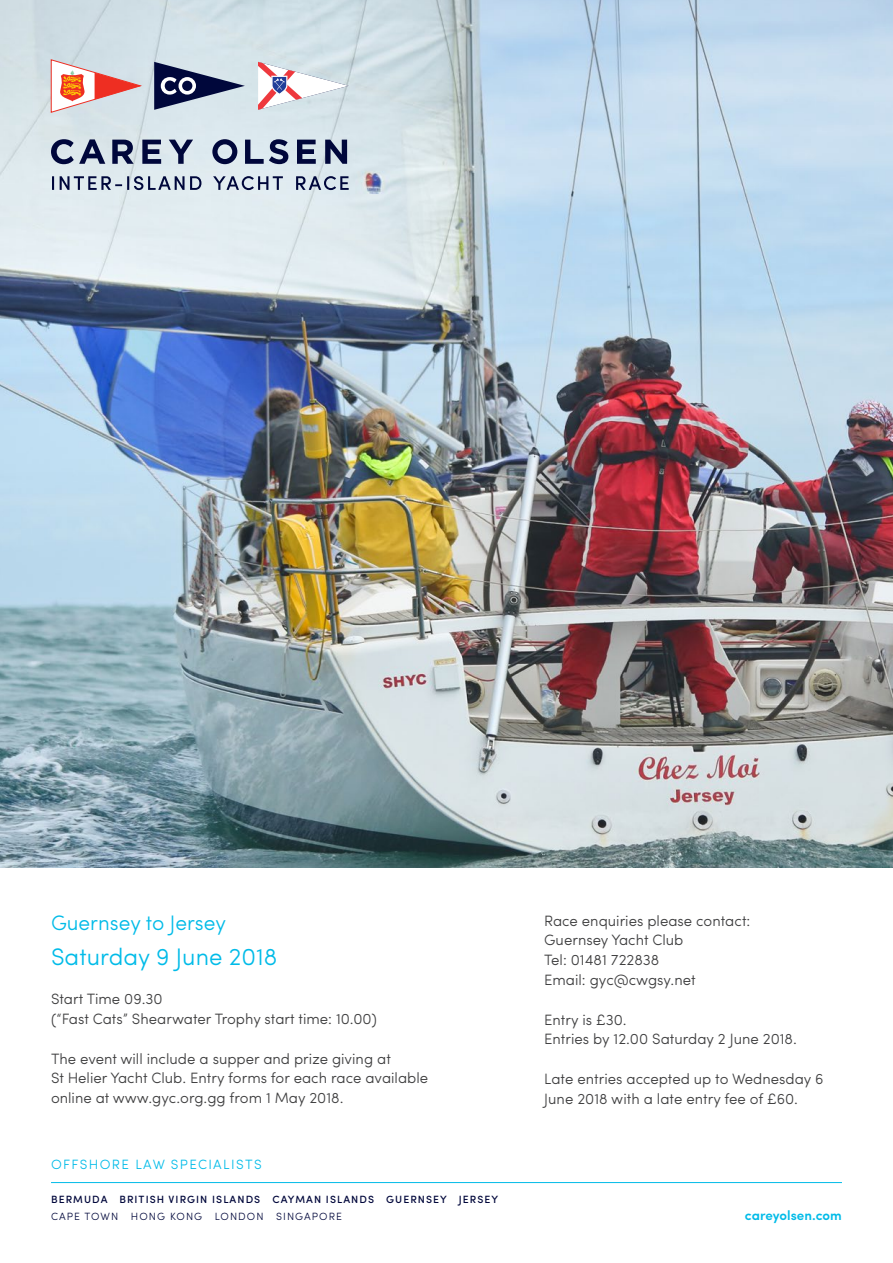
<style>
.page{position:relative;width:893px;height:1263px;background:#fff}
.page>*{position:absolute;margin:0;border:0;box-sizing:border-box;transform-origin:0 0}
.Body_9_12pt{font:300 24px "Sofia Pro";color:#00bbe8}
.Body_9_12pt-2{font:300 21px "Sofia Pro";color:#00bbe8}
.Body_9_12pt-3{font:300 15px/19.8px "Sofia Pro";color:#3e3e3f}
.Offshore_Law_Special{font:300 13.5px "Sofia Pro";letter-spacing:.1em;color:#00bbe8}
.LH_Jurisdictions_Lin{font:600 13.5px "Sofia Pro";color:#00bbe8}
.LH_Jurisdictions_Lin-2{font:500 10.5px "Sofia Pro";letter-spacing:.1em;color:#00073b}
.LH_Jurisdictions_Lin-3{font:300 10.5px "Sofia Pro";letter-spacing:.1em;color:#00073b}
</style>
<div class="page">
<img style="left:0;top:0;width:893px;height:867px">
<hr style="left:51px;top:1182px;width:791px;height:1px;background:#00bbe8">
<svg style="left:112px;top:140px;width:22px;height:24px"></svg>
<svg style="left:142px;top:140px;width:19px;height:24px"></svg>
<svg style="left:169px;top:140px;width:24px;height:24px"></svg>
<svg style="left:245px;top:139px;width:43px;height:25px"></svg>
<svg style="left:297px;top:140px;width:19px;height:24px"></svg>
<svg style="left:325px;top:140px;width:22px;height:24px"></svg>
<svg style="left:212px;top:139px;width:25px;height:25px"></svg>
<svg style="left:51px;top:139px;width:54px;height:25px"></svg>
<svg style="left:52px;top:176px;width:297px;height:14px;background:#9fa8bb"></svg>
<svg style="left:154px;top:62px;width:91px;height:48px;background:#7c86a0"></svg>
<svg style="left:51px;top:59px;width:90px;height:54px"></svg>
<svg style="left:258px;top:62px;width:91px;height:48px"></svg>
<p class="Body_9_12pt-2" style="left:51px;top:907px;width:176px">Guernsey to Jersey</p>
<p class="Body_9_12pt" style="left:51px;top:938px;width:228px">Saturday 9 June 2018</p>
<p class="Body_9_12pt-3" style="left:51px;top:988px;width:113px">Start Time 09.30</p>
<p class="Body_9_12pt-3" style="left:51px;top:1008px;width:327px">(“Fast Cats” Shearwater Trophy start time: 10.00)</p>
<p class="Body_9_12pt-3" style="left:51px;top:1047px;width:341px">The event will include a supper and prize giving at</p>
<p class="Body_9_12pt-3" style="left:51px;top:1067px;width:379px">St Helier Yacht Club. Entry forms for each race available</p>
<p class="Body_9_12pt-3" style="left:51px;top:1087px;width:294px">online at www.gyc.org.gg from 1 May 2018.</p>
<p class="Body_9_12pt-3" style="left:544px;top:909px;width:208px">Race enquiries please contact:</p>
<p class="Body_9_12pt-3" style="left:544px;top:929px;width:141px">Guernsey Yacht Club</p>
<p class="Body_9_12pt-3" style="left:544px;top:949px;width:117px">Tel: 01481 722838</p>
<p class="Body_9_12pt-3" style="left:544px;top:969px;width:153px">Email: gyc@cwgsy.net</p>
<p class="Body_9_12pt-3" style="left:544px;top:1008px;width:84px">Entry is £30.</p>
<p class="Body_9_12pt-3" style="left:544px;top:1028px;width:254px">Entries by 12.00 Saturday 2 June 2018.</p>
<p class="Body_9_12pt-3" style="left:544px;top:1068px;width:281px">Late entries accepted up to Wednesday 6<br>June 2018 with a late entry fee of £60.</p>
<p class="Offshore_Law_Special" style="left:51px;top:1155px;width:212px">OFFSHORE LAW SPECIALISTS</p>
<p class="LH_Jurisdictions_Lin-2" style="left:51px;top:1191px;width:449px">BERMUDA BRITISH VIRGIN ISLANDS CAYMAN ISLANDS GUERNSEY JERSEY</p>
<p class="LH_Jurisdictions_Lin-3" style="left:51px;top:1209px;width:293px">CAPE TOWN HONG KONG LONDON SINGAPORE</p>
<p class="LH_Jurisdictions_Lin" style="left:745px;top:1205px;width:99px">careyolsen.com</p>
</div>
